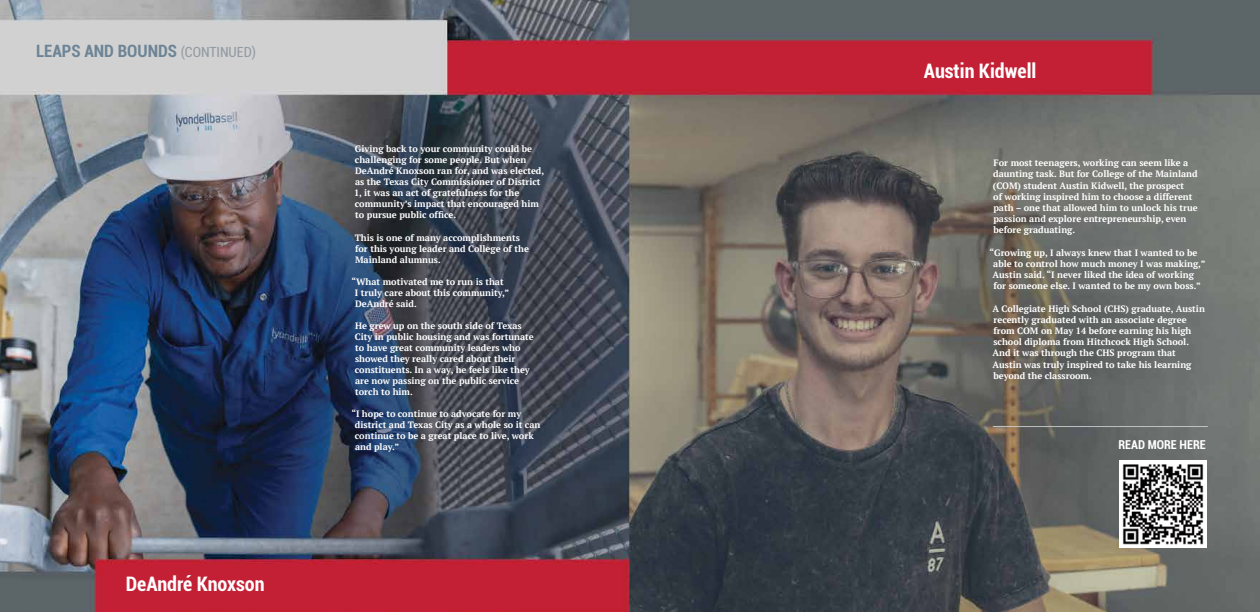
<style>
.page{position:relative;width:1260px;height:612px;background:#fff}
.page>*{position:absolute;margin:0;border:0;box-sizing:border-box;transform-origin:0 0}
.t1{font:700 condensed 20px "Roboto";color:#fff}
.t2{font:700 condensed 17px "Roboto";color:#6c8496}
.t3{font:700 condensed 12.3px "Roboto";color:#fff}
.t4{font:700 9.2px/11px "PT Serif";color:#fff}
.s1{font-weight:400;font-size:14px;color:#939ba3}
</style>
<div class="page">
<img style="left:0;top:0;width:1260px;height:612px">
<img style="left:1119px;top:460px;width:88px;height:88px">
<hr style="left:993px;top:426px;width:215px;height:1px;background:#d1d3d4">
<h2 class="t2" style="left:36px;top:39px;width:222px">LEAPS AND BOUNDS <span class="s1">(CONTINUED)</span></h2>
<h1 class="t1" style="left:126px;top:570px;width:140px">DeAndré Knoxson</h1>
<p class="t4" style="left:354px;top:144px;width:192px">Giving back to your community could be challenging for some people. But when DeAndré Knoxson ran for, and was elected, as the Texas City Commissioner of District 1, it was an act of gratefulness for the community’s impact that encouraged him to pursue public office.</p>
<p class="t4" style="left:355px;top:232px;width:176px">This is one of many accomplishments for this young leader and College of the<br>Mainland alumnus.</p>
<p class="t4" style="left:355px;top:276px;width:156px;text-indent:-4px">“What motivated me to run is that<br>I truly care about this community,”<br>DeAndré said.</p>
<p class="t4" style="left:355px;top:320px;width:180px">He grew up on the south side of Texas City in public housing and was fortunate to have great community leaders who showed they really cared about their constituents. In a way, he feels like they are now passing on the public service torch to him.</p>
<p class="t4" style="left:355px;top:408px;width:187px;text-indent:-4px">“I hope to continue to advocate for my district and Texas City as a whole so it can continue to be a great place to live, work and play.”</p>
<h1 class="t1" style="left:924px;top:57px;width:114px">Austin Kidwell</h1>
<p class="t4" style="left:993px;top:157px;width:206px">For most teenagers, working can seem like a daunting task. But for College of the Mainland (COM) student Austin Kidwell, the prospect<br>of working inspired him to choose a different path – one that allowed him to unlock his true passion and explore entrepreneurship, even before graduating.</p>
<p class="t4" style="left:992px;top:247px;width:214px;text-indent:-3px">“Growing up, I always knew that I wanted to be able to control how much money I was making,” Austin said. “I never liked the idea of working for someone else. I wanted to be my own boss.”</p>
<p class="t4" style="left:992px;top:303px;width:214px">A Collegiate High School (CHS) graduate, Austin recently graduated with an associate degree from COM on May 14 before earning his high school diploma from Hitchcock High School.<br>And it was through the CHS program that Austin was truly inspired to take his learning beyond the classroom.</p>
<h3 class="t3" style="left:1119px;top:436px;width:89px">READ MORE HERE</h3>
</div>
